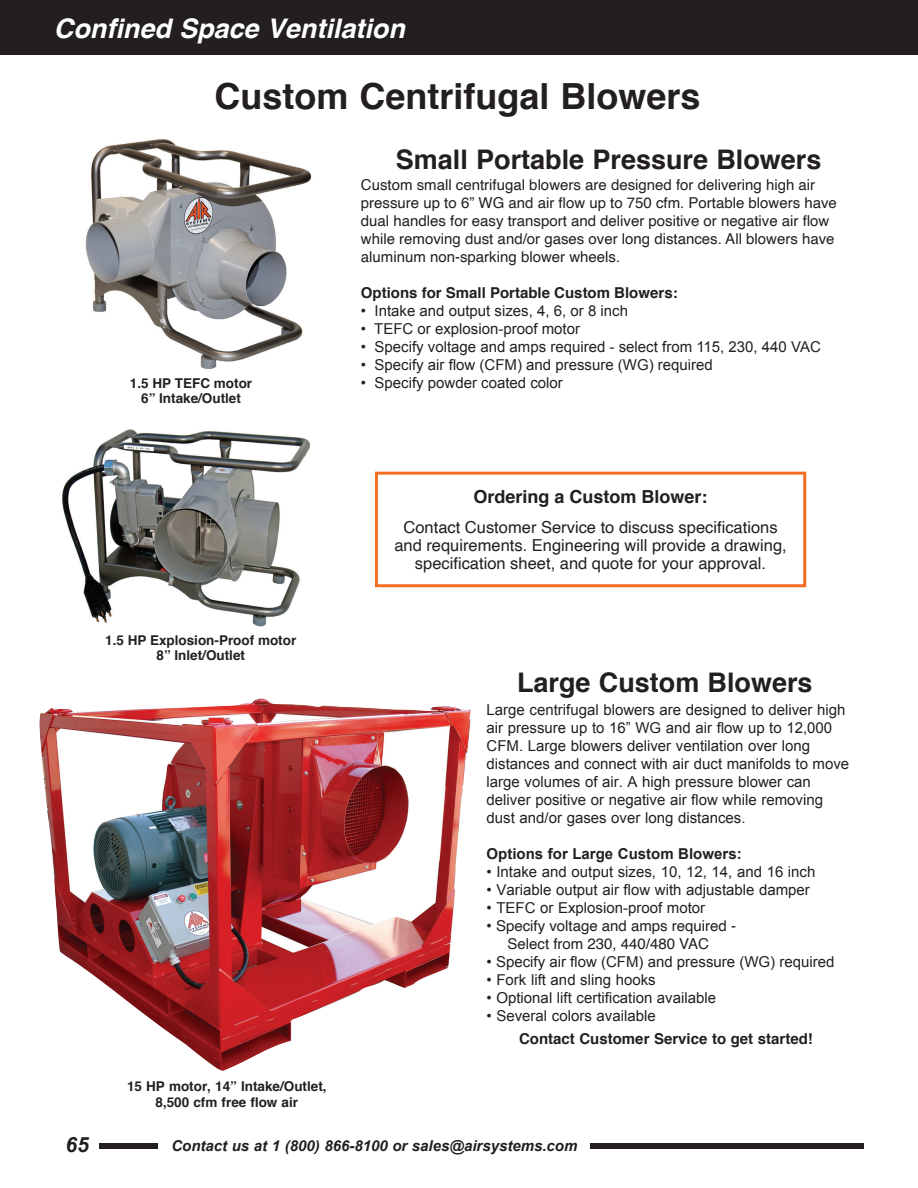
<style>
.page{position:relative;width:918px;height:1188px;background:#fff}
.page>*{position:absolute;margin:0;border:0;box-sizing:border-box;transform-origin:0 0}
.t1{font:700 36px "Helvetica";color:#231f20}
.t2{font:700 27px "Helvetica";color:#231f20}
.t3{font:italic 700 27px "Helvetica";color:#fff}
.t4{font:italic 700 21px "Arial";color:#231f20}
.t5{font:700 18px "Helvetica";color:#231f20}
.t6{font:16.5px "Helvetica";color:#231f20}
.t7{font:15px/18px "Arial";color:#231f20}
.t8{font:15px/18px "Helvetica";color:#231f20}
.t9{font:700 15px "Helvetica";color:#231f20}
.t10{font:italic 700 15px "Arial";color:#231f20}
.t11{font:700 15px "Arial";color:#231f20}
.t12{font:700 13.5px "Helvetica";color:#231f20}
.s1{font-family:"Arial"}
.s2{font-family:"Helvetica"}
</style>
<div class="page">
<div style="left:58px;top:1143px;width:806px;height:6px;background:#231f20"></div>
<div style="left:159px;top:1134px;width:431px;height:24px;background:#fff"></div>
<div style="left:55px;top:1135px;width:44px;height:23px;background:#fff"></div>
<div style="left:0;top:0;width:917px;height:55px;background:#231f20"></div>
<hr style="left:917px;top:0;width:1px;height:54px;background:#231f20">
<img style="left:39px;top:698px;width:432px;height:373px">
<img style="left:62px;top:429px;width:249px;height:198px">
<div style="left:375px;top:472px;width:431px;height:115px;border:3px solid #f36e21"></div>
<img style="left:85px;top:139px;width:227px;height:231px">
<p class="t3" style="left:54px;top:7px;width:353px">Confined Space Ventilation</p>
<p class="t1" style="left:215px;top:68px;width:488px">Custom Centrifugal Blowers</p>
<p class="t12" style="left:130px;top:372px;width:124px">1.5 HP TEFC motor</p>
<p class="t12" style="left:141px;top:387px;width:101px">6” Intake/Outlet</p>
<p class="t12" style="left:105px;top:629px;width:193px">1.5 HP Explosion-Proof motor</p>
<p class="t12" style="left:157px;top:644px;width:90px">8” Inlet/Outlet</p>
<p class="t12" style="left:127px;top:1075px;width:201px">15 HP motor, 14” Intake/Outlet,</p>
<p class="t12" style="left:156px;top:1092px;width:144px">8,500 cfm free flow air</p>
<p class="t2" style="left:396px;top:138px;width:427px">Small Portable Pressure Blowers</p>
<p class="t8" style="left:361px;top:176px;width:456px">Custom small centrifugal blowers are designed for delivering high air</p>
<p class="t8" style="left:361px;top:194px;width:478px">pressure up to 6” WG and air flow up to 750 cfm. Portable blowers have dual handles for easy transport and deliver positive or negative air flow while removing dust and/or gases over long distances. All blowers have aluminum non-sparking blower wheels.</p>
<p class="t9" style="left:361px;top:280px;width:318px">Options for Small Portable Custom Blowers:</p>
<p class="t7" style="left:361px;top:301px;width:269px">• Intake and output sizes, 4, 6, or 8 inch</p>
<p class="t7" style="left:361px;top:319px;width:221px">• TEFC or explosion-proof motor</p>
<p class="t7" style="left:361px;top:337px;width:461px">• Specify voltage and amps required - select from 115, 230, 440 VAC</p>
<p class="t7" style="left:361px;top:355px;width:353px">• Specify air flow (CFM) and pressure (WG) required</p>
<p class="t7" style="left:361px;top:373px;width:204px">• Specify powder coated color</p>
<p class="t5" style="left:474px;top:482px;width:236px">Ordering a Custom Blower:</p>
<p class="t6" style="left:404px;top:515px;width:376px">Contact Customer Service to discuss specifications</p>
<p class="t6" style="left:394px;top:533px;width:394px">and requirements. Engineering will provide a drawing,</p>
<p class="t6" style="left:415px;top:551px;width:353px">specification sheet, and quote for your approval.</p>
<p class="t2" style="left:517px;top:660px;width:297px">Large Custom Blowers</p>
<p class="t7" style="left:487px;top:701px;width:360px">Large centrifugal blowers are designed to deliver high air pressure up to 16” WG and air flow up to 12,000<br>CFM. Large blowers deliver ventilation over long</p>
<p class="t7" style="left:487px;top:755px;width:364px">distances and connect with air duct manifolds to move large volumes of air. A high pressure blower can</p>
<p class="t7" style="left:487px;top:791px;width:338px">deliver positive or negative air flow while removing</p>
<p class="t7" style="left:487px;top:809px;width:260px">dust and/or gases over long distances.</p>
<p class="t11" style="left:487px;top:844px;width:257px">Options for Large Custom Blowers:</p>
<p class="t7" style="left:487px;top:863px;width:330px">• Intake and output sizes, 10, 12, 14, and 16 inch</p>
<p class="t7" style="left:487px;top:881px;width:325px">• Variable output air flow with adjustable damper</p>
<p class="t7" style="left:487px;top:899px;width:220px">• TEFC or Explosion-proof motor</p>
<p class="t8" style="left:487px;top:917px;width:251px"><span class="s1">•</span> Specify voltage and amps required -</p>
<p class="t8" style="left:507px;top:935px;width:203px">Select from 230, 440/480 VAC</p>
<p class="t7" style="left:487px;top:953px;width:349px">• Specify air flow (CFM) and pressure (WG) required</p>
<p class="t7" style="left:487px;top:971px;width:171px">• Fork lift and sling hooks</p>
<p class="t7" style="left:487px;top:989px;width:231px">• <span class="s2">O</span>ptional lift certification available</p>
<p class="t7" style="left:487px;top:1007px;width:171px">• Several colors available</p>
<p class="t9" style="left:519px;top:1027px;width:295px">Contact Customer Service to get started!</p>
<p class="t4" style="left:65px;top:1131px;width:25px">65</p>
<p class="t10" style="left:171px;top:1136px;width:408px">Contact us at 1 (800) 866-8100 or sales@airsystems.com</p>
</div>
